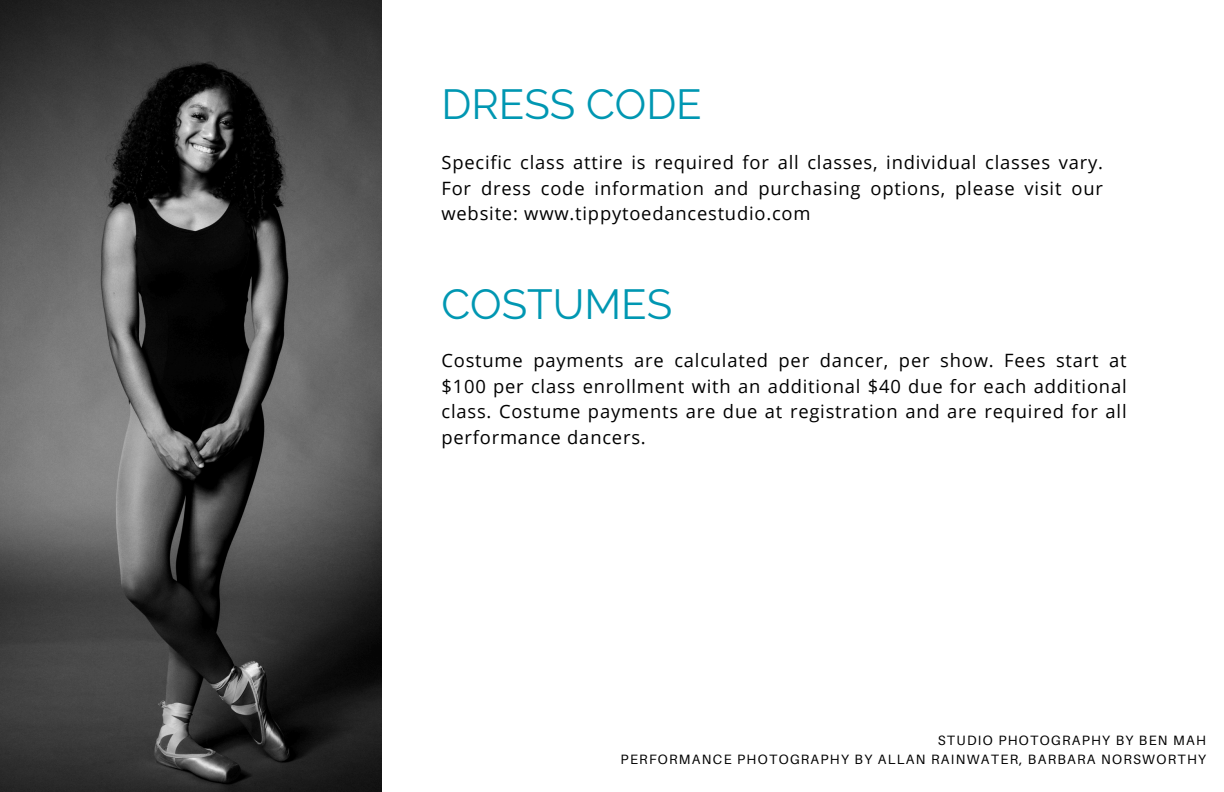
<style>
.page{position:relative;width:1224px;height:792px;background:#fff}
.page>*{position:absolute;margin:0;border:0;box-sizing:border-box;transform-origin:0 0}
.t1{font:42px "Raleway";color:#0097b2}
.t2{font:18.4px/25.5px "Open Sans";letter-spacing:.045em;color:#000;text-align:justify}
.t3{font:13.5px "Aileron";letter-spacing:.1em;color:#000}
</style>
<div class="page">
<img style="left:0;top:0;width:381px;height:792px">
<h1 class="t1" style="left:441px;top:79px;width:262px">DRESS CODE</h1>
<p class="t2" style="left:441px;top:149px;width:663px">Specific class attire is required for all classes, individual classes vary.<br>For dress code information and purchasing options, please visit our website: www.tippytoedancestudio.com</p>
<h1 class="t1" style="left:441px;top:279px;width:232px">COSTUMES</h1>
<h2 class="t2" style="left:441px;top:347px;width:687px">Costume payments are calculated per dancer, per show. Fees start at $100 per class enrollment with an additional $40 due for each additional class. Costume payments are due at registration and are required for all performance dancers.</h2>
<h2 class="t3" style="left:938px;top:732px;width:270px">STUDIO PHOTOGRAPHY BY BEN MAH</h2>
<p class="t3" style="left:621px;top:751px;width:587px">PERFORMANCE PHOTOGRAPHY BY ALLAN RAINWATER, BARBARA NORSWORTHY</p>
</div>
